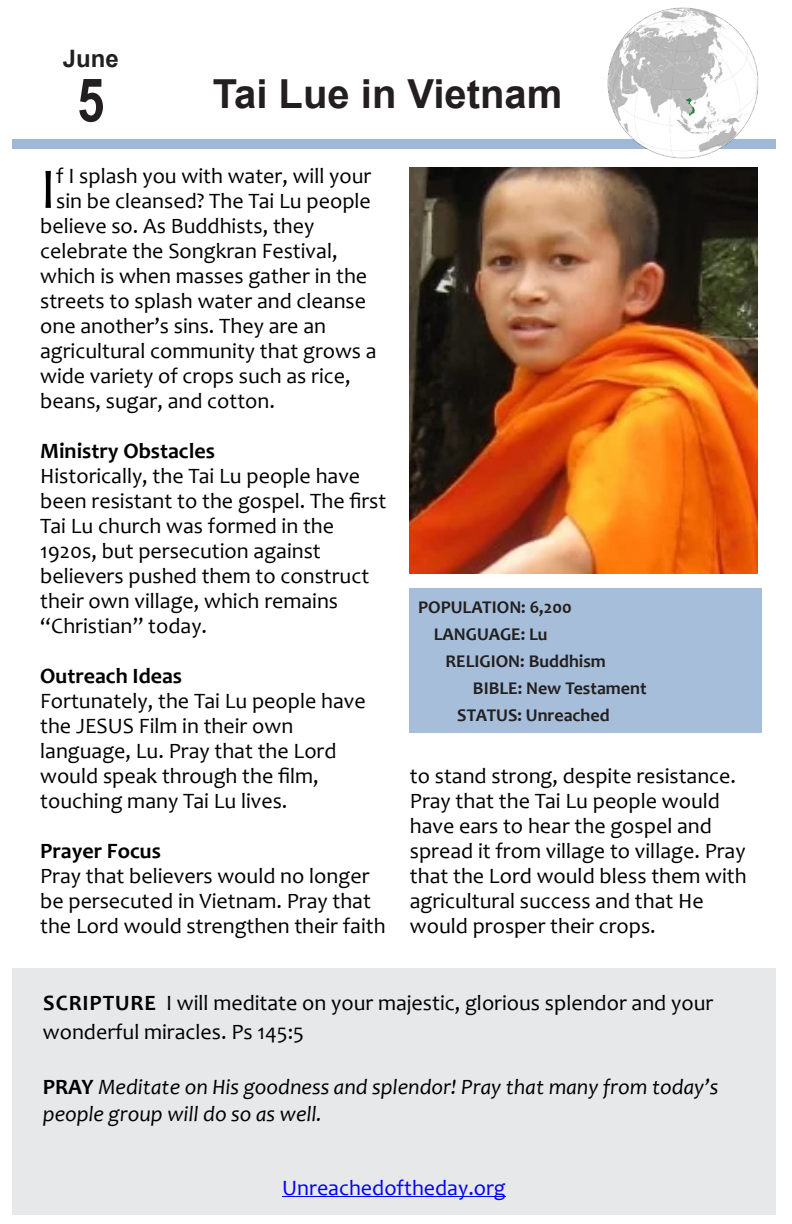
<style>
.page{position:relative;width:792px;height:1224px;background:#fff}
.page>*{position:absolute;margin:0;border:0;box-sizing:border-box;transform-origin:0 0}
.t1{font:700 60px "Arial Narrow";color:#231f20}
.t2{font:58.2px "Candara";color:#000}
.t3{font:700 40px "Arial";color:#231f20}
.t4{font:700 24px "Arial";color:#231f20}
.t5{font:22px/25px "Candara";color:#000}
.t6{font:italic 22px/26.8px "Candara";color:#000}
.t7{font:700 22px "Candara";color:#000}
.t8{font:22px "Candara";color:#00f}
.t9{font:700 18px/27px "Candara";color:#231f20;text-align:center}
.s1{font-weight:700}
.s2{font-weight:700;font-style:normal}
</style>
<div class="page">
<div style="left:12px;top:968px;width:764px;height:247px;background:#e7e8e9"></div>
<div style="left:12px;top:139px;width:764px;height:9px;background:#9eb8d5"></div>
<div style="left:409px;top:588px;width:353px;height:145px;background:#a6bed9"></div>
<hr style="left:282px;top:1197px;width:224px;height:1px;background:#00f">
<img style="left:409px;top:168px;width:349px;height:406px">
<img style="left:604px;top:7px;width:155px;height:152px">
<p class="t4" style="left:63px;top:50px;width:58px">June</p>
<h1 class="t1" style="left:77px;top:78px;width:29px">5</h1>
<h3 class="t3" style="left:213px;top:79px;width:351px">Tai Lue in Vietnam</h3>
<h2 class="t2" style="left:40px;top:166px;width:18px">I</h2>
<p class="t5" style="left:56px;top:165px;width:317px">f I splash you with water, will your</p>
<p class="t5" style="left:56px;top:190px;width:316px">sin be cleansed? The Tai Lu people</p>
<p class="t5" style="left:40px;top:215px;width:276px">believe so. As Buddhists, they</p>
<p class="t5" style="left:40px;top:240px;width:299px">celebrate the Songkran Festival,</p>
<p class="t5" style="left:40px;top:265px;width:329px">which is when masses gather in the</p>
<p class="t5" style="left:40px;top:290px;width:327px">streets to splash water and cleanse</p>
<p class="t5" style="left:40px;top:315px;width:287px">one another’s sins. They are an</p>
<p class="t5" style="left:40px;top:340px;width:338px">agricultural community that grows a</p>
<p class="t5" style="left:40px;top:365px;width:312px">wide variety of crops such as rice,</p>
<p class="t5" style="left:40px;top:390px;width:236px">beans, sugar, and cotton.</p>
<p class="t7" style="left:40px;top:442px;width:176px">Ministry Obstacles</p>
<p class="t5" style="left:40px;top:465px;width:348px">Historically, the Tai Lu people have been resistant to the gospel. The first<br>Tai Lu church was formed in the<br>1920s, but persecution against believers pushed them to construct their own village, which remains “Christian” today.</p>
<p class="t7" style="left:40px;top:667px;width:143px">Outreach Ideas</p>
<p class="t5" style="left:40px;top:690px;width:327px">Fortunately, the Tai Lu people have the JESUS Film in their own language, Lu. Pray that the Lord would speak through the film, touching many Tai Lu lives.</p>
<p class="t7" style="left:40px;top:842px;width:122px">Prayer Focus</p>
<p class="t5" style="left:40px;top:865px;width:347px">Pray that believers would no longer be persecuted in Vietnam. Pray that the Lord would strengthen their faith</p>
<p class="t9" style="left:418px;top:595px;width:155px">POPULATION: 6,200<br>LANGUAGE: Lu</p>
<p class="t9" style="left:446px;top:649px;width:162px">RELIGION: Buddhism</p>
<p class="t9" style="left:473px;top:676px;width:175px">BIBLE: New Testament</p>
<p class="t9" style="left:457px;top:703px;width:154px">STATUS: Unreached</p>
<p class="t5" style="left:410px;top:765px;width:338px">to stand strong, despite resistance.<br>Pray that the Tai Lu people would have ears to hear the gospel and spread it from village to village. Pray that the Lord would bless them with agricultural success and that He would prosper their crops.</p>
<p class="t5" style="left:43px;top:990px;width:672px;line-height:29px"><span class="s1">SCRIPTURE</span> I will meditate on your majestic, glorious splendor and your wonderful miracles. Ps 145:5</p>
<p class="t6" style="left:43px;top:1075px;width:677px"><span class="s2">PRAY</span> Meditate on His goodness and splendor! Pray that many from today’s people group will do so as well.</p>
<p class="t8" style="left:282px;top:1180px;width:225px">Unreachedoftheday.org</p>
</div>
